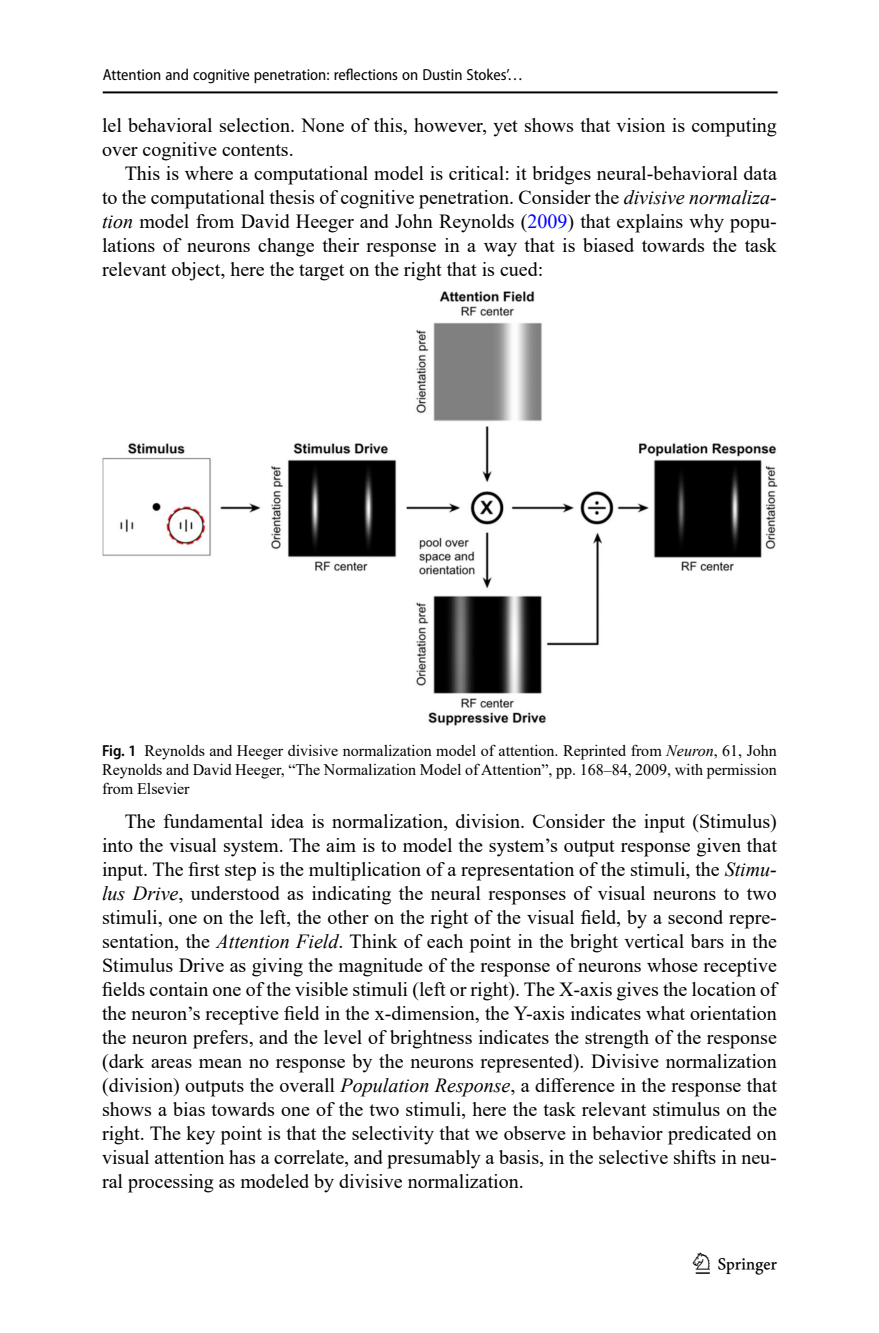
<style>
.page{position:relative;width:879px;height:1333px;background:#fff}
.page>*{position:absolute;margin:0;border:0;box-sizing:border-box;transform-origin:0 0}
.t1{font:30px "Springnew";color:#000}
.Body_Text_Indent{font:20px/24px "Times New Roman";color:#000;text-align:justify}
.Figure_Caption{font:16px/19px "Times New Roman";color:#000;text-align:justify}
.t2{font:semi-condensed 16px "Myriad Pro";color:#000}
.s1{font-style:italic}
.s2{color:#00f}
.s3{font-family:"Myriad Pro";font-weight:600;font-stretch:semi-condensed}
</style>
<div class="page">
<hr style="left:103px;top:91px;width:674px;height:2px;background:#000">
<img style="left:102px;top:291px;width:675px;height:434px">
<p class="t2" style="left:103px;top:66px;width:422px">Attention and cognitive penetration: reflections on Dustin Stokes’…</p>
<p class="Body_Text_Indent" style="left:102px;top:112px;width:676px">lel behavioral selection. None of this, however, yet shows that vision is computing over cognitive contents.</p>
<p class="Body_Text_Indent" style="left:102px;top:160px;width:676px;text-indent:23px">This is where a computational model is critical: it bridges neural-behavioral data to the computational thesis of cognitive penetration. Consider the <span class="s1">divisive normaliza&shy;tion</span> model from David Heeger and John Reynolds (<span class="s2">2009</span>) that explains why popu&shy;lations of neurons change their response in a way that is biased towards the task relevant object, here the target on the right that is cued:</p>
<p class="Figure_Caption" style="left:102px;top:740px;width:676px"><span class="s3">Fig. 1</span> Reynolds and Heeger divisive normalization model of attention. Reprinted from <span class="s1">Neuron</span>, 61, John Reynolds and David Heeger, “The Normalization Model of Attention”, pp. 168–84, 2009, with permission from Elsevier</p>
<p class="Body_Text_Indent" style="left:102px;top:808px;width:676px;text-indent:23px">The fundamental idea is normalization, division. Consider the input (Stimulus) into the visual system. The aim is to model the system’s output response given that input. The first step is the multiplication of a representation of the stimuli, the <span class="s1">Stimu&shy;lus Drive</span>, understood as indicating the neural responses of visual neurons to two stimuli, one on the left, the other on the right of the visual field, by a second repre&shy;sentation, the <span class="s1">Attention Field</span>. Think of each point in the bright vertical bars in the Stimulus Drive as giving the magnitude of the response of neurons whose receptive fields contain one of the visible stimuli (left or right). The X-axis gives the location of the neuron’s receptive field in the x-dimension, the Y-axis indicates what orientation the neuron prefers, and the level of brightness indicates the strength of the response (dark areas mean no response by the neurons represented). Divisive normalization (division) outputs the overall <span class="s1">Population Response</span>, a difference in the response that shows a bias towards one of the two stimuli, here the task relevant stimulus on the right. The key point is that the selectivity that we observe in behavior predicated on visual attention has a correlate, and presumably a basis, in the selective shifts in neu&shy;ral processing as modeled by divisive normalization.</p>
<h1 class="t1" style="left:696px;top:1246px;width:83px">1 3</h1>
</div>
